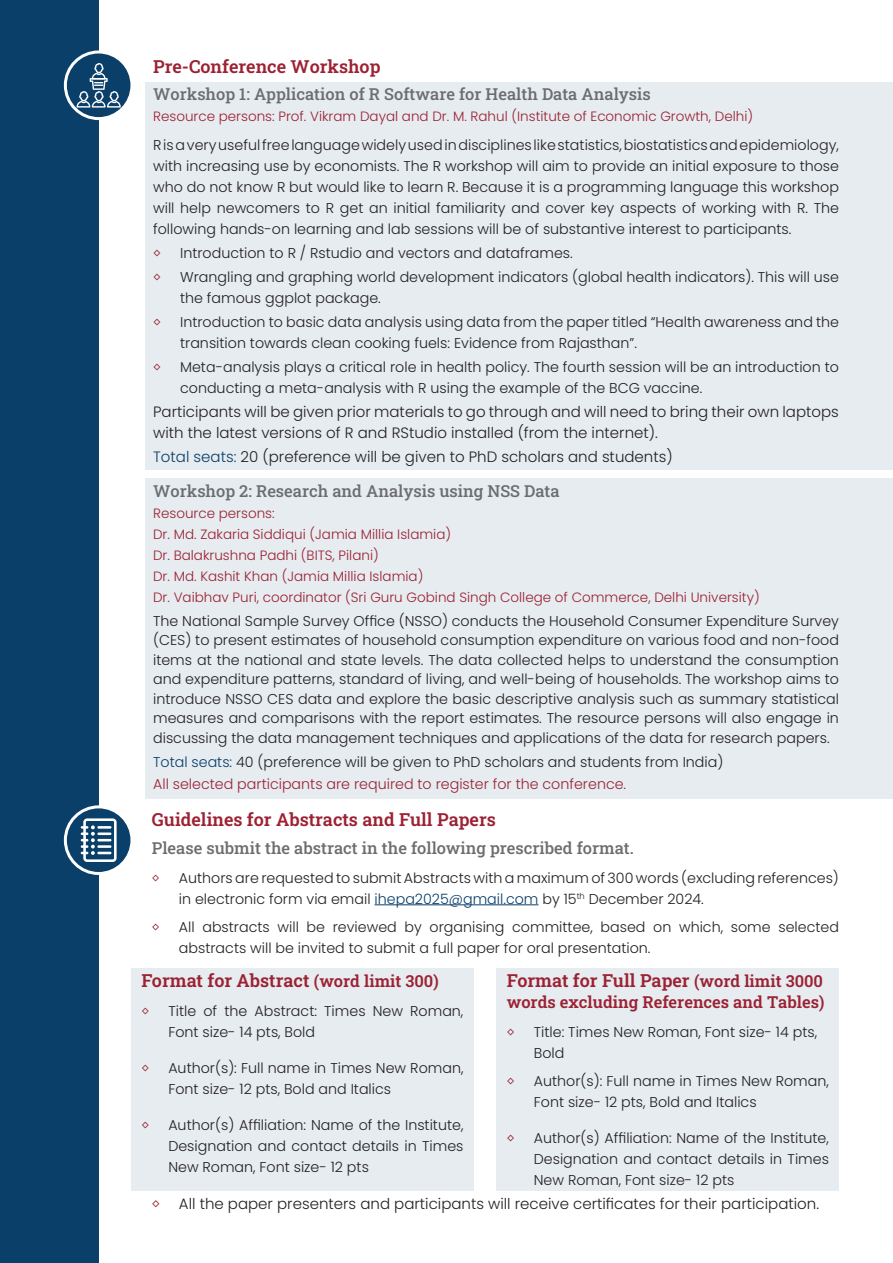
<style>
.page{position:relative;width:893px;height:1263px;background:#fff}
.page>*{position:absolute;margin:0;border:0;box-sizing:border-box;transform-origin:0 0}
.t1{font:18px "Roboto Slab";color:#9c2133}
.t2{font:16.5px "Roboto Slab";color:#6c6d70}
.t3{font:16.5px "Roboto Slab";color:#9c2133}
.t4{font:300 15px/21px "Poppins";color:#231f20}
.t5{font:300 14.25px/21px "Poppins";color:#231f20}
.t6{font:300 14.25px/22.5px "Poppins";color:#9c2133}
.t7{font:300 13.5px/21px "Poppins";color:#9c2133}
.s1{color:#0a3f6a}
.s2{color:#231f20}
.s3{font-size:16.5px}
.s4{color:#9c2133}
</style>
<div class="page">
<div style="left:0;top:0;width:99px;height:1263px;background:#0a3f6a"></div>
<div style="left:146px;top:82px;width:747px;height:388px;background:#e6ecf0"></div>
<div style="left:146px;top:478px;width:747px;height:321px;background:#e6ecf0"></div>
<svg style="left:65px;top:52px;width:67px;height:67px"></svg>
<div style="left:64px;top:50px;width:69px;height:70px;border:3px solid #fff;border-radius:50%"></div>
<svg style="left:77px;top:63px;width:44px;height:45px"></svg>
<div style="left:65px;top:807px;width:67px;height:66px;background:#0a3f6a;border-radius:50%"></div>
<div style="left:64px;top:805px;width:69px;height:70px;border:3px solid #fff;border-radius:50%"></div>
<hr style="left:375px;top:904px;width:163px;height:1px;background:#0a3f6a">
<svg style="left:81px;top:818px;width:36px;height:44px"></svg>
<div style="left:131px;top:968px;width:342px;height:223px;background:#e6ecf0"></div>
<div style="left:497px;top:968px;width:342px;height:223px;background:#e6ecf0"></div>
<p class="t1" style="left:153px;top:54px;width:229px">Pre-Conference Workshop</p>
<p class="t2" style="left:153px;top:83px;width:499px">Workshop 1: Application of R Software for Health Data Analysis</p>
<p class="t7" style="left:153px;top:106px;width:602px">Resource persons: Prof. Vikram Dayal and Dr. M. Rahul (Institute of Economic Growth, Delhi)</p>
<p class="t5" style="left:153px;top:134px;width:687px;text-align:justify">R is a very useful free language widely used in disciplines like statistics, biostatistics and epidemiology, with increasing use by economists. The R workshop will aim to provide an initial exposure to those who do not know R but would like to learn R. Because it is a programming language this workshop will help newcomers to R get an initial familiarity and cover key aspects of working with R. The following hands-on learning and lab sessions will be of substantive interest to participants.</p>
<p class="t6" style="left:153px;top:241px;width:9px">◊</p>
<p class="t5" style="left:180px;top:242px;width:394px">Introduction to R / Rstudio and vectors and dataframes.</p>
<p class="t6" style="left:153px;top:265px;width:9px">◊</p>
<p class="t5" style="left:180px;top:266px;width:660px">Wrangling and graphing world development indicators (global health indicators). This will use the famous ggplot package.</p>
<p class="t6" style="left:153px;top:310px;width:9px">◊</p>
<p class="t5" style="left:180px;top:311px;width:660px">Introduction to basic data analysis using data from the paper titled “Health awareness and the transition towards clean cooking fuels: Evidence from Rajasthan”.</p>
<p class="t6" style="left:153px;top:355px;width:9px">◊</p>
<p class="t5" style="left:180px;top:356px;width:660px">Meta-analysis plays a critical role in health policy. The fourth session will be an introduction to conducting a meta-analysis with R using the example of the BCG vaccine.</p>
<p class="t4" style="left:153px;top:401px;width:687px">Participants will be given prior materials to go through and will need to bring their own laptops with the latest versions of R and RStudio installed (from the internet).</p>
<p class="t4" style="left:153px;top:446px;width:521px"><span class="s1">Total seats:</span> 20 (preference will be given to PhD scholars and students)</p>
<p class="t2" style="left:153px;top:479px;width:408px">Workshop 2: Research and Analysis using NSS Data</p>
<p class="t7" style="left:153px;top:502px;width:608px">Resource persons:<br>Dr. Md. Zakaria Siddiqui (Jamia Millia Islamia)<br>Dr. Balakrushna Padhi (BITS, Pilani)<br>Dr. Md. Kashit Khan (Jamia Millia Islamia)<br>Dr. Vaibhav Puri, coordinator (Sri Guru Gobind Singh College of Commerce, Delhi University)</p>
<p class="t5" style="left:153px;top:611px;width:687px;line-height:19.5px;text-align:justify">The National Sample Survey Office (NSSO) conducts the Household Consumer Expenditure Survey (CES) to present estimates of household consumption expenditure on various food and non-food items at the national and state levels. The data collected helps to understand the consumption and expenditure patterns, standard of living, and well-being of households. The workshop aims to introduce NSSO CES data and explore the basic descriptive analysis such as summary statistical measures and comparisons with the report estimates. The resource persons will also engage in discussing the data management techniques and applications of the data for research papers.</p>
<p class="t6" style="left:153px;top:750px;width:572px"><span class="s1">Total seats:</span> <span class="s2">40 (preference will be given to PhD scholars and students from India)<br></span>All selected participants are required to register for the conference.</p>
<p class="t1" style="left:152px;top:807px;width:345px">Guidelines for Abstracts and Full Papers</p>
<p class="t2" style="left:152px;top:837px;width:483px">Please submit the abstract in the following prescribed format.</p>
<p class="t6" style="left:152px;top:866px;width:9px">◊</p>
<p class="t5" style="left:179px;top:867px;width:661px">Authors are requested to submit Abstracts with a maximum of 300 words (excluding references) in electronic form via email <span class="s1">ihepa2025@gmail.com</span> by 15<sup>th</sup> December 2024.</p>
<p class="t6" style="left:152px;top:916px;width:9px">◊</p>
<p class="t5" style="left:179px;top:917px;width:662px">All abstracts will be reviewed by organising committee, based on which, some selected abstracts will be invited to submit a full paper for oral presentation.</p>
<p class="t1" style="left:141px;top:968px;width:299px">Format for Abstract <span class="s3">(word limit 300)</span></p>
<p class="t6" style="left:141px;top:999px;width:9px">◊</p>
<p class="t5" style="left:168px;top:1000px;width:297px">Title of the Abstract: Times New Roman,<br>Font size- 14 pts, Bold</p>
<p class="t6" style="left:141px;top:1056px;width:9px">◊</p>
<p class="t5" style="left:168px;top:1057px;width:297px">Author(s): Full name in Times New Roman,<br>Font size- 12 pts, Bold and Italics</p>
<p class="t6" style="left:141px;top:1113px;width:9px">◊</p>
<p class="t5" style="left:168px;top:1114px;width:297px;text-align:justify">Author(s) Affiliation: Name of the Institute, Designation and contact details in Times New Roman, Font size- 12 pts</p>
<p class="t1" style="left:507px;top:968px;width:318px">Format for Full Paper <span class="s3">(word limit 3000</span></p>
<p class="t3" style="left:507px;top:991px;width:319px">words excluding References and Tables)</p>
<p class="t6" style="left:507px;top:1020px;width:9px">◊</p>
<p class="t5" style="left:534px;top:1021px;width:285px">Title: Times New Roman, Font size- 14 pts,<br>Bold</p>
<p class="t6" style="left:507px;top:1070px;width:9px">◊</p>
<p class="t5" style="left:534px;top:1071px;width:297px">Author(s): Full name in Times New Roman,<br>Font size- 12 pts, Bold and Italics</p>
<p class="t6" style="left:507px;top:1127px;width:9px">◊</p>
<p class="t5" style="left:534px;top:1128px;width:297px;text-align:justify">Author(s) Affiliation: Name of the Institute, Designation and contact details in Times New Roman, Font size- 12 pts</p>
<p class="t4" style="left:152px;top:1193px;width:669px"><span class="s4">◊</span> All the paper presenters and participants will receive certificates for their participation.</p>
</div>
